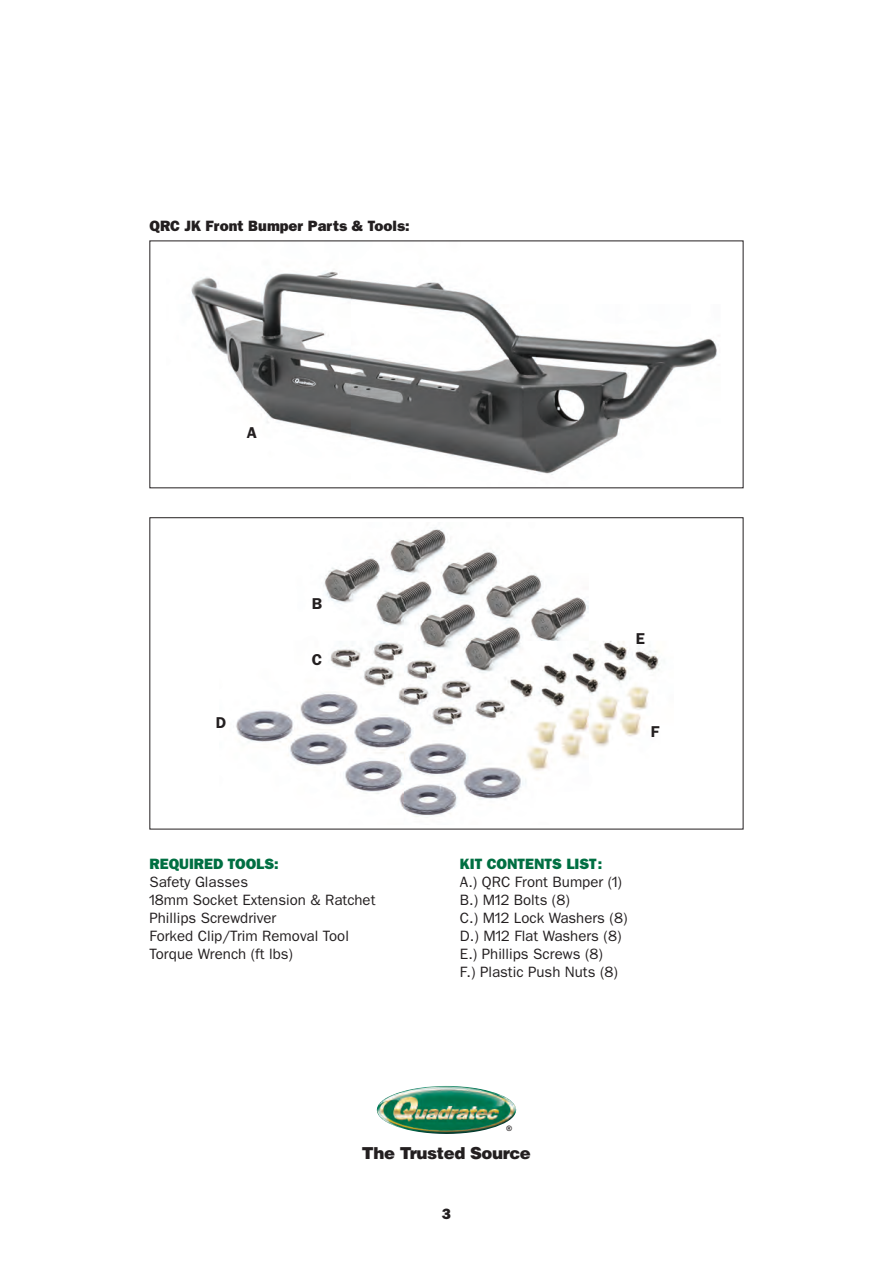
<style>
.page{position:relative;width:893px;height:1263px;background:#fff}
.page>*{position:absolute;margin:0;border:0;box-sizing:border-box;transform-origin:0 0}
.t1{font:900 16.5px "Helvetica";letter-spacing:-.025em;color:#231f20}
.t2{font:600 15.75px "New Franklin Gothic";color:#231f20}
.t3{font:15px/18px "New Franklin Gothic";color:#231f20}
.t4{font:800 15px "New Franklin Gothic";color:#006f42}
.t5{font:800 15px "New Franklin Gothic";color:#231f20}
.t6{font:700 7.5px "Arial";color:#231f20}
</style>
<div class="page">
<img style="left:377px;top:1086px;width:139px;height:48px">
<img style="left:191px;top:271px;width:526px;height:204px">
<img style="left:236px;top:529px;width:423px;height:288px">
<p class="t5" style="left:150px;top:221px;width:262px">QRC JK Front Bumper Parts &amp; Tools:</p>
<p class="t2" style="left:247px;top:426px;width:12px">A</p>
<p class="t2" style="left:312px;top:598px;width:12px">B</p>
<p class="t2" style="left:216px;top:716px;width:12px">D</p>
<p class="t2" style="left:312px;top:653px;width:12px">C</p>
<p class="t4" style="left:149px;top:858px;width:131px">REQUIRED TOOLS:</p>
<p class="t3" style="left:149px;top:874px;width:228px">Safety Glasses<br>18mm Socket Extension &amp; Ratchet<br>Phillips Screwdriver<br>Forked Clip/Trim Removal Tool<br>Torque Wrench (ft lbs)</p>
<p class="t2" style="left:636px;top:632px;width:11px">E</p>
<p class="t2" style="left:651px;top:726px;width:10px">F</p>
<p class="t4" style="left:460px;top:858px;width:144px">KIT CONTENTS LIST:</p>
<p class="t3" style="left:460px;top:874px;width:169px">A.) QRC Front Bumper (1)<br>B.) M12 Bolts (8)<br>C.) M12 Lock Washers (8)<br>D.) M12 Flat Washers (8)<br>E.) Phillips Screws (8)<br>F.) Plastic Push Nuts (8)</p>
<p class="t6" style="left:506px;top:1124px;width:7px">®</p>
<p class="t1" style="left:362px;top:1147px;width:171px">The Trusted Source</p>
<p class="t5" style="left:442px;top:1208px;width:10px">3</p>
</div>
